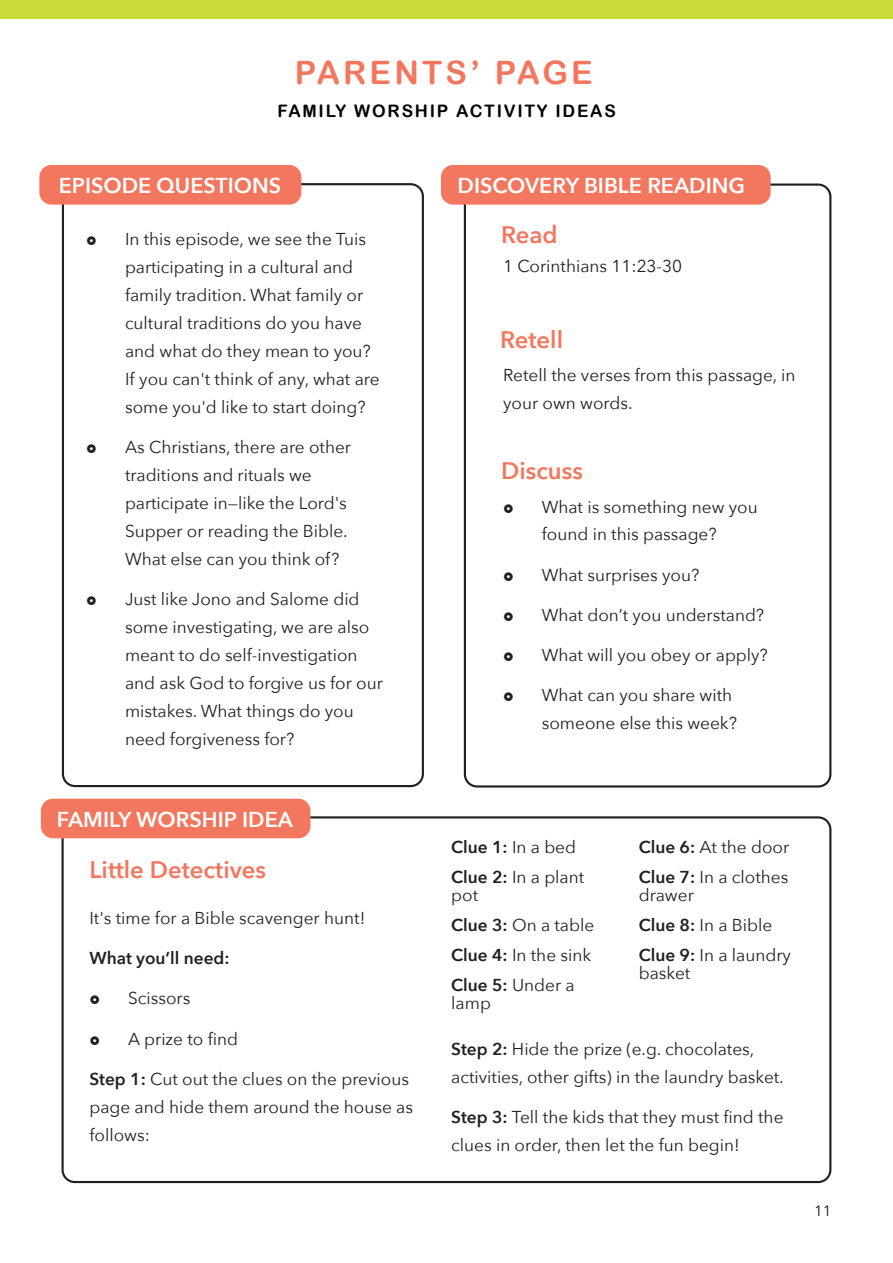
<style>
.page{position:relative;width:893px;height:1263px;background:#fff}
.page>*{position:absolute;margin:0;border:0;box-sizing:border-box;transform-origin:0 0}
.t1{font:32.25px "Arial Rounded MT Bold";letter-spacing:.1em;color:#f3775e}
._1__Heading{font:600 23.85px "Avenir Next";color:#f3775e}
._1__Heading-2{font:600 21.45px "Avenir Next";color:#fff}
._3__Bullet_Point_big{font:17.25px/28px "Avenir Next";color:#231f20}
._3__Bullet_Point_big-2{font:600 17.25px "Avenir Next";color:#231f20}
.t2{font:17.25px "Arial Rounded MT Bold";letter-spacing:.1em;color:#040503}
.t3{font:15px "Avenir Next";color:#231f20}
.s1{font-weight:600}
.s2{font-weight:400}
</style>
<div class="page">
<div style="left:62px;top:816px;width:769px;height:367px;border:2px solid #231f20;border-radius:12px"></div>
<div style="left:41px;top:799px;width:269px;height:39px;background:#f3775e;border-radius:12px"></div>
<div style="left:464px;top:184px;width:367px;height:603px;border:2px solid #231f20;border-radius:12px"></div>
<div style="left:441px;top:165px;width:330px;height:40px;background:#f3775e;border-radius:12px"></div>
<div style="left:62px;top:183px;width:362px;height:604px;border:2px solid #231f20;border-radius:12px"></div>
<div style="left:39px;top:165px;width:262px;height:40px;background:#f3775e;border-radius:12px"></div>
<div style="left:0;top:0;width:893px;height:18px;background:#c8db36"></div>
<p class="t1" style="left:295px;top:54px;width:299px">PARENTS’ PAGE</p>
<p class="t2" style="left:278px;top:101px;width:340px">FAMILY WORSHIP ACTIVITY IDEAS</p>
<p class="_1__Heading-2" style="left:59px;top:168px;width:224px">EPISODE QUESTIONS</p>
<p class="_3__Bullet_Point_big" style="left:125px;top:224px;width:256px">In this episode, we see the Tuis participating in a cultural and family tradition. What family or cultural traditions do you have and what do they mean to you?<br>If you can't think of any, what are some you'd like to start doing?</p>
<p class="_3__Bullet_Point_big" style="left:125px;top:432px;width:228px">As Christians, there are other traditions and rituals we participate in—like the Lord's<br>Supper or reading the Bible.<br>What else can you think of?</p>
<p class="_3__Bullet_Point_big" style="left:125px;top:584px;width:259px">Just like Jono and Salome did some investigating, we are also meant to do self-investigation and ask God to forgive us for our mistakes. What things do you need forgiveness for?</p>
<p class="_1__Heading-2" style="left:458px;top:168px;width:289px">DISCOVERY BIBLE READING</p>
<p class="_1__Heading" style="left:501px;top:215px;width:58px">Read</p>
<p class="_3__Bullet_Point_big" style="left:503px;top:252px;width:181px">1 Corinthians 11:23-30</p>
<p class="_1__Heading" style="left:500px;top:319px;width:64px">Retell</p>
<p class="_3__Bullet_Point_big" style="left:503px;top:360px;width:294px">Retell the verses from this passage, in your own words.</p>
<p class="_1__Heading" style="left:501px;top:450px;width:83px">Discuss</p>
<p class="_3__Bullet_Point_big" style="left:542px;top:492px;width:217px">What is something new you found in this passage?</p>
<p class="_3__Bullet_Point_big" style="left:542px;top:560px;width:159px">What surprises you?</p>
<p class="_3__Bullet_Point_big" style="left:542px;top:600px;width:224px">What don’t you understand?</p>
<p class="_3__Bullet_Point_big" style="left:542px;top:640px;width:228px">What will you obey or apply?</p>
<p class="_3__Bullet_Point_big" style="left:542px;top:680px;width:197px">What can you share with someone else this week?</p>
<p class="_1__Heading-2" style="left:57px;top:801px;width:238px">FAMILY WORSHIP IDEA</p>
<p class="_1__Heading" style="left:89px;top:849px;width:178px">Little Detectives</p>
<p class="_3__Bullet_Point_big" style="left:89px;top:903px;width:277px">It's time for a Bible scavenger hunt!</p>
<p class="_3__Bullet_Point_big-2" style="left:89px;top:943px;width:142px">What you’ll need:</p>
<p class="_3__Bullet_Point_big" style="left:128px;top:984px;width:64px">Scissors</p>
<p class="_3__Bullet_Point_big" style="left:128px;top:1024px;width:111px">A prize to find</p>
<p class="_3__Bullet_Point_big" style="left:89px;top:1064px;width:325px"><span class="s1">Step 1:</span> Cut out the clues on the previous page and hide them around the house as follows:</p>
<p class="_3__Bullet_Point_big-2" style="left:451px;top:832px;width:126px">Clue 1: <span class="s2">In a bed</span></p>
<p class="_3__Bullet_Point_big" style="left:451px;top:867px;width:134px;line-height:18px"><span class="s1">Clue 2:</span> In a plant pot</p>
<p class="_3__Bullet_Point_big" style="left:451px;top:910px;width:145px"><span class="s1">Clue 3:</span> On a table</p>
<p class="_3__Bullet_Point_big" style="left:451px;top:940px;width:141px"><span class="s1">Clue 4:</span> In the sink</p>
<p class="_3__Bullet_Point_big" style="left:451px;top:976px;width:125px;line-height:18px"><span class="s1">Clue 5:</span> Under a lamp</p>
<p class="_3__Bullet_Point_big" style="left:639px;top:832px;width:152px"><span class="s1">Clue 6:</span> At the door</p>
<p class="_3__Bullet_Point_big" style="left:639px;top:867px;width:151px;line-height:18px"><span class="s1">Clue 7:</span> In a clothes drawer</p>
<p class="_3__Bullet_Point_big" style="left:639px;top:910px;width:135px"><span class="s1">Clue 8:</span> In a Bible</p>
<p class="_3__Bullet_Point_big" style="left:639px;top:945px;width:154px;line-height:18px"><span class="s1">Clue 9:</span> In a laundry basket</p>
<p class="_3__Bullet_Point_big" style="left:451px;top:1034px;width:334px"><span class="s1">Step 2:</span> Hide the prize (e.g. chocolates, activities, other gifts) in the laundry basket.</p>
<p class="_3__Bullet_Point_big" style="left:451px;top:1102px;width:334px"><span class="s1">Step 3:</span> Tell the kids that they must find the clues in order, then let the fun begin!</p>
<p class="t3" style="left:814px;top:1198px;width:19px">11</p>
</div>
